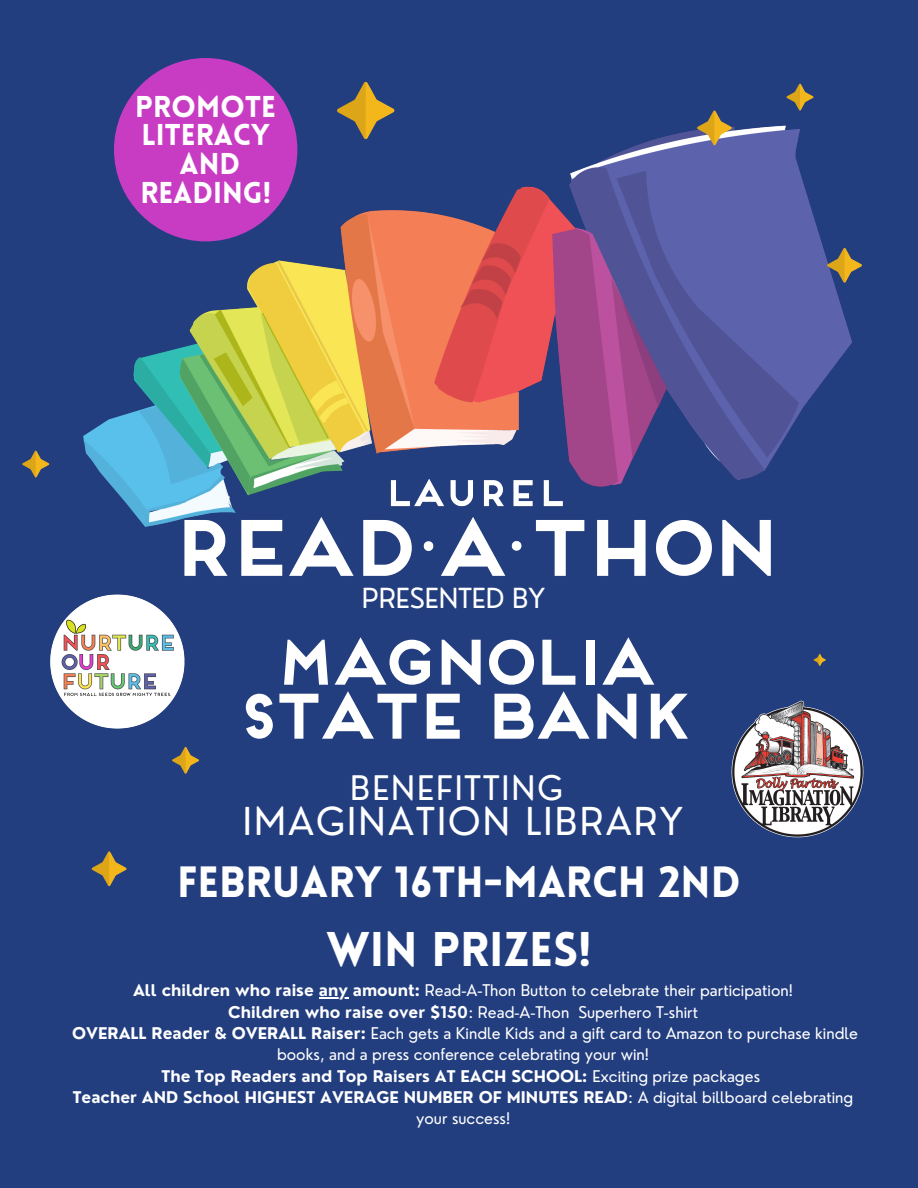
<style>
.page{position:relative;width:918px;height:1188px;background:#233e7f}
.page>*{position:absolute;margin:0;border:0;box-sizing:border-box;transform-origin:0 0}
.t1{font:700 60px/54px "Frontage";letter-spacing:-.2em;color:#fff;text-align:center}
.t2{font:900 47.55px "Lovelo";color:#fff}
.t3{font:900 42.75px "Lovelo";color:#fff}
.t4{font:37.5px "Nourd";letter-spacing:.06em;color:#fff}
.t5{font:33px "Nourd";letter-spacing:.06em;color:#fff}
.t6{font:900 29.4px/28.8px "Lovelo";color:#fff;text-align:center}
.t7{font:27px "Nourd";color:#fff}
.t8{font:15.75px/21.3px "Nourd";color:#fff;text-align:center}
.t9{font:700 15.75px/21.3px "Nourd";color:#fff;text-align:center}
.s1{font-weight:700}
.s2{font-weight:400}
</style>
<div class="page">
<svg style="left:92px;top:851px;width:35px;height:35px"></svg>
<svg style="left:814px;top:654px;width:12px;height:12px"></svg>
<svg style="left:172px;top:747px;width:27px;height:27px"></svg>
<svg style="left:22px;top:451px;width:27px;height:27px"></svg>
<img style="left:731px;top:700px;width:133px;height:138px">
<img style="left:50px;top:594px;width:135px;height:135px">
<img style="left:83px;top:110px;width:769px;height:466px">
<div style="left:114px;top:58px;width:183px;height:183px;background:#c83cc4;border-radius:50%"></div>
<svg style="left:337px;top:82px;width:57px;height:57px"></svg>
<svg style="left:827px;top:248px;width:35px;height:35px"></svg>
<svg style="left:697px;top:110px;width:35px;height:35px"></svg>
<svg style="left:787px;top:84px;width:26px;height:27px"></svg>
<svg style="left:319px;top:997px;width:29px;height:1px"></svg>
<p class="t6" style="left:135px;top:95px;width:142px">PROMOTE</p>
<p class="t6" style="left:141px;top:124px;width:130px">LITERACY</p>
<p class="t6" style="left:140px;top:153px;width:132px">AND<br>READING!</p>
<p class="t7" style="left:362px;top:581px;width:185px">PRESENTED BY</p>
<p class="t1" style="left:233px;top:641px;width:463px">MAGNOLIA<br>STATE BANK</p>
<p class="t5" style="left:350px;top:767px;width:214px">BENEFITTING</p>
<p class="t4" style="left:243px;top:798px;width:442px">IMAGINATION LIBRARY</p>
<p class="t3" style="left:177px;top:865px;width:565px">FEBRUARY 16TH-MARCH 2ND</p>
<p class="t2" style="left:327px;top:930px;width:266px">WIN PRIZES!</p>
<p class="t8" style="left:133px;top:980px;width:661px"><span class="s1">All children who raise any amount:</span> Read-A-Thon Button to celebrate their participation!</p>
<p class="t8" style="left:228px;top:1001px;width:471px"><span class="s1">Children who raise over $150</span>: Read-A-Thon Superhero T-shirt</p>
<p class="t8" style="left:72px;top:1022px;width:787px"><span class="s1">OVERALL Reader &amp; OVERALL Raiser:</span> Each gets a Kindle Kids and a gift card to Amazon to purchase kindle books, and a press conference celebrating your win!</p>
<p class="t9" style="left:162px;top:1065px;width:600px">The Top Readers and Top Raisers AT EACH SCHOOL: <span class="s2">Exciting prize packages</span></p>
<p class="t9" style="left:73px;top:1086px;width:782px">Teacher AND School HIGHEST AVERAGE NUMBER OF MINUTES READ<span class="s2">: A digital billboard celebrating your success!</span></p>
</div>
